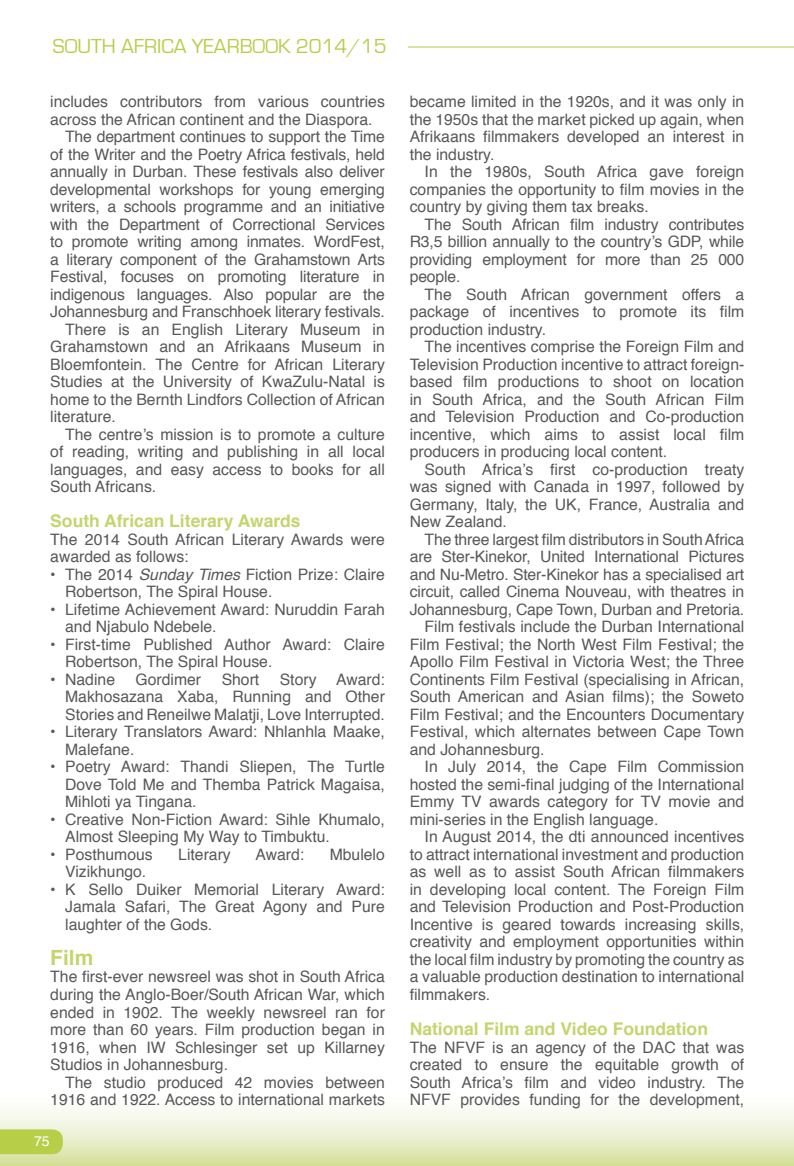
<style>
.page{position:relative;width:794px;height:1166px;background:#fff}
.page>*{position:absolute;margin:0;border:0;box-sizing:border-box;transform-origin:0 0}
.t1{font:700 21px "Helvetica";color:#c4d56e}
.t2{font:20.82px "Eurostile";color:#b6ce48}
.t3{font:700 17.5px "Helvetica";color:#c4d56e}
.t4{font:15.75px/17.5px "Helvetica";color:#57585a;text-align:justify}
.t5{font:14px "Helvetica";color:#fff}
.s1{font-style:italic}
</style>
<div class="page">
<hr style="left:408px;top:46px;width:386px;height:2px;background:#d9e2a2">
<svg style="left:0;top:1129px;width:63px;height:25px;background:#b8cf4e"></svg>
<h2 class="t2" style="left:53px;top:35px;width:335px">SOUTH AFRICA YEARBOOK 2014/15</h2>
<p class="t4" style="left:50px;top:93px;width:336px">includes contributors from various countries</p>
<p class="t4" style="left:50px;top:111px;width:324px">across the African continent and the Diaspora.</p>
<p class="t4" style="left:65px;top:128px;width:321px">The department continues to support the Time</p>
<p class="t4" style="left:50px;top:146px;width:336px">of the Writer and the Poetry Africa festivals, held</p>
<p class="t4" style="left:50px;top:163px;width:336px">annually in Durban. These festivals also deliver</p>
<p class="t4" style="left:50px;top:181px;width:336px">developmental workshops for young emerging</p>
<p class="t4" style="left:50px;top:198px;width:336px">writers, a schools programme and an initiative</p>
<p class="t4" style="left:50px;top:216px;width:336px">with the Department of Correctional Services</p>
<p class="t4" style="left:50px;top:233px;width:336px">to promote writing among inmates. WordFest,</p>
<p class="t4" style="left:50px;top:251px;width:336px">a literary component of the Grahamstown Arts</p>
<p class="t4" style="left:50px;top:268px;width:336px">Festival, focuses on promoting literature in</p>
<p class="t4" style="left:50px;top:286px;width:336px">indigenous languages. Also popular are the</p>
<p class="t4" style="left:50px;top:303px;width:336px">Johannesburg and Franschhoek literary festivals.</p>
<p class="t4" style="left:65px;top:321px;width:321px">There is an English Literary Museum in</p>
<p class="t4" style="left:50px;top:338px;width:336px">Grahamstown and an Afrikaans Museum in</p>
<p class="t4" style="left:50px;top:356px;width:336px">Bloemfontein. The Centre for African Literary</p>
<p class="t4" style="left:50px;top:373px;width:336px">Studies at the University of KwaZulu-Natal is</p>
<p class="t4" style="left:50px;top:391px;width:336px">home to the Bernth Lindfors Collection of African</p>
<p class="t4" style="left:50px;top:408px;width:67px">literature.</p>
<p class="t4" style="left:65px;top:426px;width:321px">The centre’s mission is to promote a culture</p>
<p class="t4" style="left:50px;top:443px;width:336px">of reading, writing and publishing in all local</p>
<p class="t4" style="left:50px;top:461px;width:336px">languages, and easy access to books for all</p>
<p class="t4" style="left:50px;top:478px;width:107px">South Africans.</p>
<p class="t3" style="left:50px;top:507px;width:252px">South African Literary Awards</p>
<p class="t4" style="left:50px;top:531px;width:336px">The 2014 South African Literary Awards were awarded as follows:</p>
<p class="t4" style="left:65px;top:566px;width:321px;text-indent:-15px">• The 2014 <span class="s1">Sunday Times</span> Fiction Prize: Claire<br>Robertson, The Spiral House.</p>
<p class="t4" style="left:65px;top:601px;width:321px;text-indent:-15px">• Lifetime Achievement Award: Nuruddin Farah and Njabulo Ndebele.</p>
<p class="t4" style="left:65px;top:636px;width:321px;text-indent:-15px">• First-time Published Author Award: Claire<br>Robertson, The Spiral House.</p>
<p class="t4" style="left:50px;top:671px;width:66px">• Nadine</p>
<p class="t4" style="left:136px;top:671px;width:67px">Gordimer</p>
<p class="t4" style="left:222px;top:671px;width:39px">Short</p>
<p class="t4" style="left:65px;top:671px;width:321px;text-indent:215px">Story Award:<br>Makhosazana Xaba, Running and Other Stories and Reneilwe Malatji, Love Interrupted.</p>
<p class="t4" style="left:65px;top:723px;width:321px;text-indent:-15px">• Literary Translators Award: Nhlanhla Maake,<br>Malefane.</p>
<p class="t4" style="left:65px;top:758px;width:321px;text-indent:-15px">• Poetry Award: Thandi Sliepen, The Turtle Dove Told Me and Themba Patrick Magaisa, Mihloti ya Tingana.</p>
<p class="t4" style="left:65px;top:811px;width:321px;text-indent:-15px">• Creative Non-Fiction Award: Sihle Khumalo,<br>Almost Sleeping My Way to Timbuktu.</p>
<p class="t4" style="left:50px;top:846px;width:104px">• Posthumous</p>
<p class="t4" style="left:178px;top:846px;width:54px">Literary</p>
<p class="t4" style="left:255px;top:846px;width:50px">Award:</p>
<p class="t4" style="left:330px;top:846px;width:57px">Mbulelo</p>
<p class="t4" style="left:65px;top:863px;width:83px">Vizikhungo.</p>
<p class="t4" style="left:65px;top:881px;width:321px;text-indent:-15px">• K Sello Duiker Memorial Literary Award:<br>Jamala Safari, The Great Agony and Pure laughter of the Gods.</p>
<h1 class="t1" style="left:50px;top:940px;width:45px">Film</h1>
<p class="t4" style="left:50px;top:968px;width:336px">The first-ever newsreel was shot in South Africa during the Anglo-Boer/South African War, which ended in 1902. The weekly newsreel ran for more than 60 years. Film production began in 1916, when IW Schlesinger set up Killarney Studios in Johannesburg.</p>
<p class="t4" style="left:50px;top:1073px;width:336px;text-align:right">The studio produced 42 movies between<br>1916 and 1922. Access to international markets</p>
<p class="t5" style="left:34px;top:1130px;width:17px">75</p>
<p class="t4" style="left:410px;top:93px;width:336px">became limited in the 1920s, and it was only in the 1950s that the market picked up again, when Afrikaans filmmakers developed an interest in the industry.</p>
<p class="t4" style="left:410px;top:163px;width:336px;text-indent:15px">In the 1980s, South Africa gave foreign companies the opportunity to film movies in the country by giving them tax breaks.</p>
<p class="t4" style="left:410px;top:216px;width:336px;text-indent:15px">The South African film industry contributes R3,5 billion annually to the country’s GDP, while providing employment for more than 25 000 people.</p>
<p class="t4" style="left:410px;top:286px;width:336px;text-indent:15px">The South African government offers a package of incentives to promote its film production industry.</p>
<p class="t4" style="left:410px;top:338px;width:336px;text-indent:15px">The incentives comprise the Foreign Film and Television Production incentive to attract foreign&shy;based film productions to shoot on location in South Africa, and the South African Film and Television Production and Co-production incentive, which aims to assist local film producers in producing local content.</p>
<p class="t4" style="left:410px;top:461px;width:336px;text-indent:15px">South Africa’s first co-production treaty was signed with Canada in 1997, followed by Germany, Italy, the UK, France, Australia and New Zealand.</p>
<p class="t4" style="left:424px;top:531px;width:321px">The three largest film distributors in South Africa</p>
<p class="t4" style="left:410px;top:548px;width:336px">are Ster-Kinekor, United International Pictures</p>
<p class="t4" style="left:410px;top:566px;width:336px">and Nu-Metro. Ster-Kinekor has a specialised art</p>
<p class="t4" style="left:410px;top:583px;width:336px">circuit, called Cinema Nouveau, with theatres in</p>
<p class="t4" style="left:410px;top:601px;width:336px">Johannesburg, Cape Town, Durban and Pretoria.</p>
<p class="t4" style="left:424px;top:618px;width:321px">Film festivals include the Durban International</p>
<p class="t4" style="left:410px;top:636px;width:336px">Film Festival; the North West Film Festival; the</p>
<p class="t4" style="left:410px;top:653px;width:336px">Apollo Film Festival in Victoria West; the Three</p>
<p class="t4" style="left:410px;top:671px;width:336px">Continents Film Festival (specialising in African,</p>
<p class="t4" style="left:410px;top:688px;width:336px">South American and Asian films); the Soweto</p>
<p class="t4" style="left:410px;top:706px;width:336px">Film Festival; and the Encounters Documentary</p>
<p class="t4" style="left:410px;top:723px;width:336px">Festival, which alternates between Cape Town</p>
<p class="t4" style="left:410px;top:741px;width:136px">and Johannesburg.</p>
<p class="t4" style="left:424px;top:758px;width:321px">In July 2014, the Cape Film Commission</p>
<p class="t4" style="left:410px;top:776px;width:336px">hosted the semi-final judging of the International</p>
<p class="t4" style="left:410px;top:793px;width:336px">Emmy TV awards category for TV movie and</p>
<p class="t4" style="left:410px;top:811px;width:250px">mini-series in the English language.</p>
<p class="t4" style="left:424px;top:828px;width:321px">In August 2014, the dti announced incentives</p>
<p class="t4" style="left:410px;top:846px;width:336px">to attract international investment and production</p>
<p class="t4" style="left:410px;top:863px;width:336px">as well as to assist South African filmmakers</p>
<p class="t4" style="left:410px;top:881px;width:336px">in developing local content. The Foreign Film</p>
<p class="t4" style="left:410px;top:898px;width:336px">and Television Production and Post-Production</p>
<p class="t4" style="left:410px;top:916px;width:336px">Incentive is geared towards increasing skills,</p>
<p class="t4" style="left:410px;top:933px;width:336px">creativity and employment opportunities within</p>
<p class="t4" style="left:410px;top:951px;width:336px">the local film industry by promoting the country as</p>
<p class="t4" style="left:410px;top:968px;width:336px">a valuable production destination to international</p>
<p class="t4" style="left:410px;top:986px;width:82px">filmmakers.</p>
<p class="t3" style="left:410px;top:1015px;width:300px">National Film and Video Foundation</p>
<p class="t4" style="left:410px;top:1038px;width:336px">The NFVF is an agency of the DAC that was created to ensure the equitable growth of South Africa’s film and video industry. The NFVF provides funding for the development,</p>
</div>
